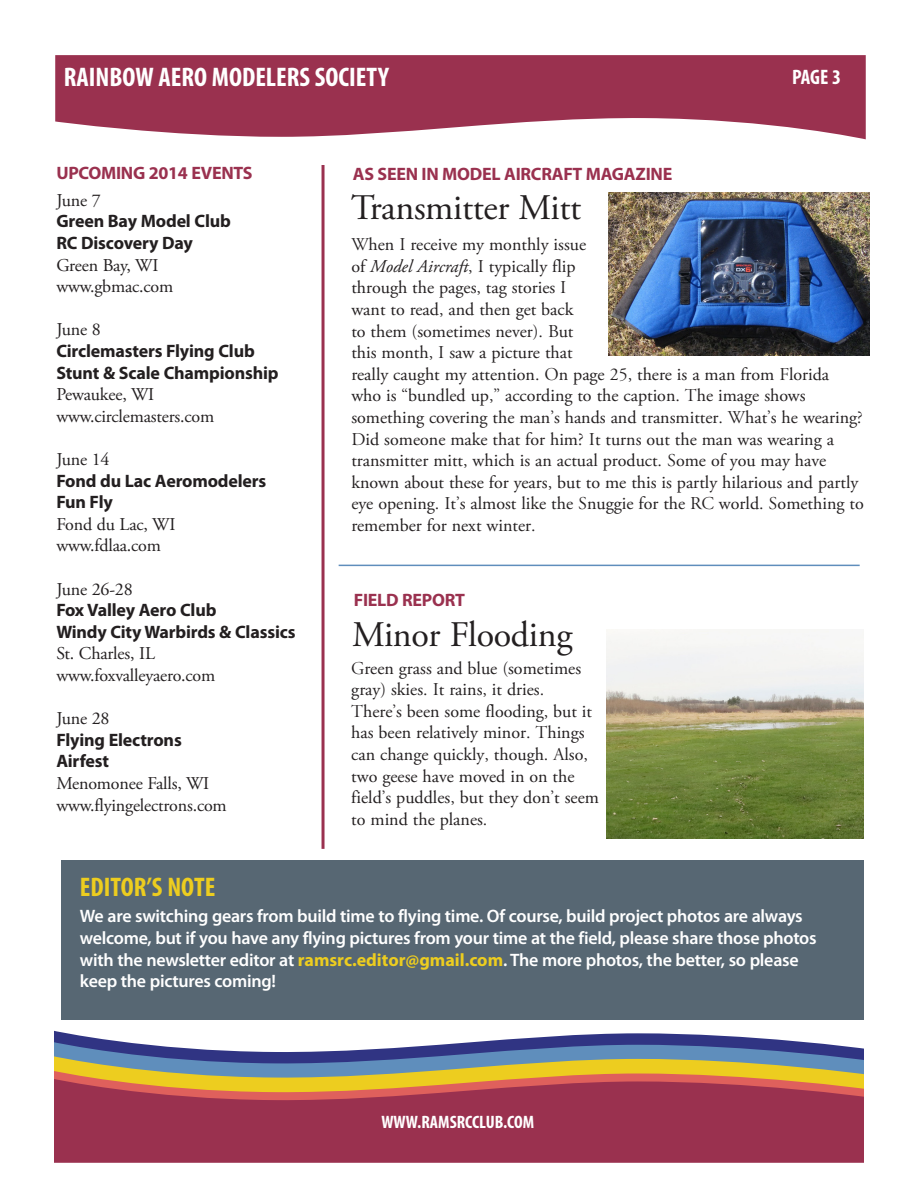
<style>
.page{position:relative;width:918px;height:1188px;background:#fff}
.page>*{position:absolute;margin:0;border:0;box-sizing:border-box;transform-origin:0 0}
.Headline_level_2{font:36px "Adobe Garamond Pro";letter-spacing:-.01em;color:#231f20}
.Head_main{font:36px "Adobe Garamond Pro";letter-spacing:-.01em;color:#231f20}
.Publication_informat{font:700 condensed 27px "Myriad Pro";color:#fff}
.Publication_informat-2{font:700 condensed 27px "Myriad Pro";color:#edcd1f}
.Publication_informat-3{font:700 condensed 21px "Myriad Pro";color:#fff}
.Body{font:18px/21.6px "Adobe Garamond Pro";color:#231f20}
.Kicker{font:600 18px/21.6px "Myriad Pro";letter-spacing:-.015em;color:#fff}
.Headline_level_2-2{font:18px "Adobe Garamond Pro";letter-spacing:-.01em;color:#231f20}
.Headline_level_2-3{font:700 18px "Myriad Pro";letter-spacing:-.01em;color:#231f20}
.Kicker-2{font:700 18px "Myriad Pro";letter-spacing:-.015em;color:#9a314f}
.Publication_informat-4{font:700 condensed 18px "Myriad Pro";color:#fff}
.s1{font-style:italic}
.s2{font-weight:700;color:#edcd1f}
</style>
<div class="page">
<svg style="left:54px;top:1031px;width:749px;height:11px"></svg>
<svg style="left:54px;top:1042px;width:810px;height:14px"></svg>
<svg style="left:54px;top:1056px;width:810px;height:15px;background:#849684"></svg>
<svg style="left:54px;top:1071px;width:810px;height:8px;background:#d0af46"></svg>
<svg style="left:54px;top:1079px;width:810px;height:84px;background:#a43e4d"></svg>
<svg style="left:55px;top:55px;width:811px;height:84px;background:#a74c66"></svg>
<hr style="left:322px;top:165px;width:3px;height:684px;background:#9a314f">
<img style="left:608px;top:193px;width:261px;height:162px">
<img style="left:607px;top:630px;width:257px;height:208px">
<hr style="left:339px;top:565px;width:521px;height:1px;background:#5f8ebc">
<div style="left:61px;top:860px;width:803px;height:160px;background:#576773"></div>
<p class="Publication_informat" style="left:64px;top:60px;width:327px">RAINBOW AERO MODELERS SOCIETY</p>
<p class="Publication_informat-3" style="left:792px;top:64px;width:50px">PAGE 3</p>
<p class="Kicker-2" style="left:56px;top:161px;width:198px">UPCOMING 2014 EVENTS</p>
<p class="Headline_level_2-2" style="left:56px;top:189px;width:46px">June 7</p>
<p class="Headline_level_2-3" style="left:56px;top:210px;width:176px">Green Bay Model Club</p>
<p class="Headline_level_2-3" style="left:56px;top:231px;width:138px">RC Discovery Day</p>
<p class="Headline_level_2-2" style="left:56px;top:254px;width:104px">Green Bay, WI</p>
<p class="Headline_level_2-2" style="left:56px;top:276px;width:118px">www.gbmac.com</p>
<p class="Headline_level_2-2" style="left:56px;top:319px;width:46px">June 8</p>
<p class="Headline_level_2-3" style="left:56px;top:339px;width:200px">Circlemasters Flying Club</p>
<p class="Headline_level_2-3" style="left:56px;top:361px;width:224px">Stunt &amp; Scale Championship</p>
<p class="Headline_level_2-2" style="left:56px;top:384px;width:100px">Pewaukee, WI</p>
<p class="Headline_level_2-2" style="left:56px;top:405px;width:159px">www.circlemasters.com</p>
<p class="Headline_level_2-2" style="left:56px;top:449px;width:55px">June 14</p>
<p class="Headline_level_2-3" style="left:56px;top:469px;width:212px">Fond du Lac Aeromodelers</p>
<p class="Headline_level_2-3" style="left:56px;top:490px;width:58px">Fun Fly</p>
<p class="Headline_level_2-2" style="left:56px;top:513px;width:121px">Fond du Lac, WI</p>
<p class="Headline_level_2-2" style="left:56px;top:535px;width:106px">www.fdlaa.com</p>
<p class="Headline_level_2-2" style="left:56px;top:578px;width:78px">June 26-28</p>
<p class="Headline_level_2-3" style="left:56px;top:598px;width:162px">Fox Valley Aero Club</p>
<p class="Headline_level_2-3" style="left:56px;top:620px;width:241px">Windy City Warbirds &amp; Classics</p>
<p class="Headline_level_2-2" style="left:56px;top:643px;width:100px">St. Charles, IL</p>
<p class="Headline_level_2-2" style="left:56px;top:665px;width:160px">www.foxvalleyaero.com</p>
<p class="Headline_level_2-2" style="left:56px;top:708px;width:55px">June 28</p>
<p class="Headline_level_2-3" style="left:56px;top:728px;width:127px">Flying Electrons</p>
<p class="Headline_level_2-3" style="left:56px;top:750px;width:54px">Airfest</p>
<p class="Headline_level_2-2" style="left:56px;top:773px;width:154px">Menomonee Falls, WI</p>
<p class="Headline_level_2-2" style="left:56px;top:794px;width:172px">www.flyingelectrons.com</p>
<p class="Kicker-2" style="left:353px;top:162px;width:321px">AS SEEN IN MODEL AIRCRAFT MAGAZINE</p>
<p class="Headline_level_2" style="left:351px;top:186px;width:232px">Transmitter Mitt</p>
<p class="Body" style="left:351px;top:234px;width:514px">When I receive my monthly issue<br>of <span class="s1">Model Aircraft</span>, I typically flip<br>through the pages, tag stories I<br>want to read, and then get back<br>to them (sometimes never). But<br>this month, I saw a picture that<br>really caught my attention. On page 25, there is a man from Florida<br>who is “bundled up,” according to the caption. The image shows something covering the man’s hands and transmitter. What’s he wearing?<br>Did someone make that for him? It turns out the man was wearing a transmitter mitt, which is an actual product. Some of you may have known about these for years, but to me this is partly hilarious and partly eye opening. It’s almost like the Snuggie for the RC world. Something to remember for next winter.</p>
<p class="Kicker-2" style="left:354px;top:589px;width:113px">FIELD REPORT</p>
<p class="Head_main" style="left:352px;top:613px;width:222px">Minor Flooding</p>
<p class="Body" style="left:351px;top:658px;width:249px">Green grass and blue (sometimes gray) skies. It rains, it dries.<br>There’s been some flooding, but it has been relatively minor. Things can change quickly, though. Also, two geese have moved in on the field’s puddles, but they don’t seem to mind the planes.</p>
<p class="Publication_informat-2" style="left:80px;top:870px;width:137px">EDITOR’S NOTE</p>
<p class="Kicker" style="left:80px;top:905px;width:738px">We are switching gears from build time to flying time. Of course, build project photos are always welcome, but if you have any flying pictures from your time at the field, please share those photos with the newsletter editor at <span class="s2">ramsrc.editor@gmail.com</span>. The more photos, the better, so please keep the pictures coming!</p>
<p class="Publication_informat-4" style="left:381px;top:1111px;width:154px">WWW.RAMSRCCLUB.COM</p>
</div>
